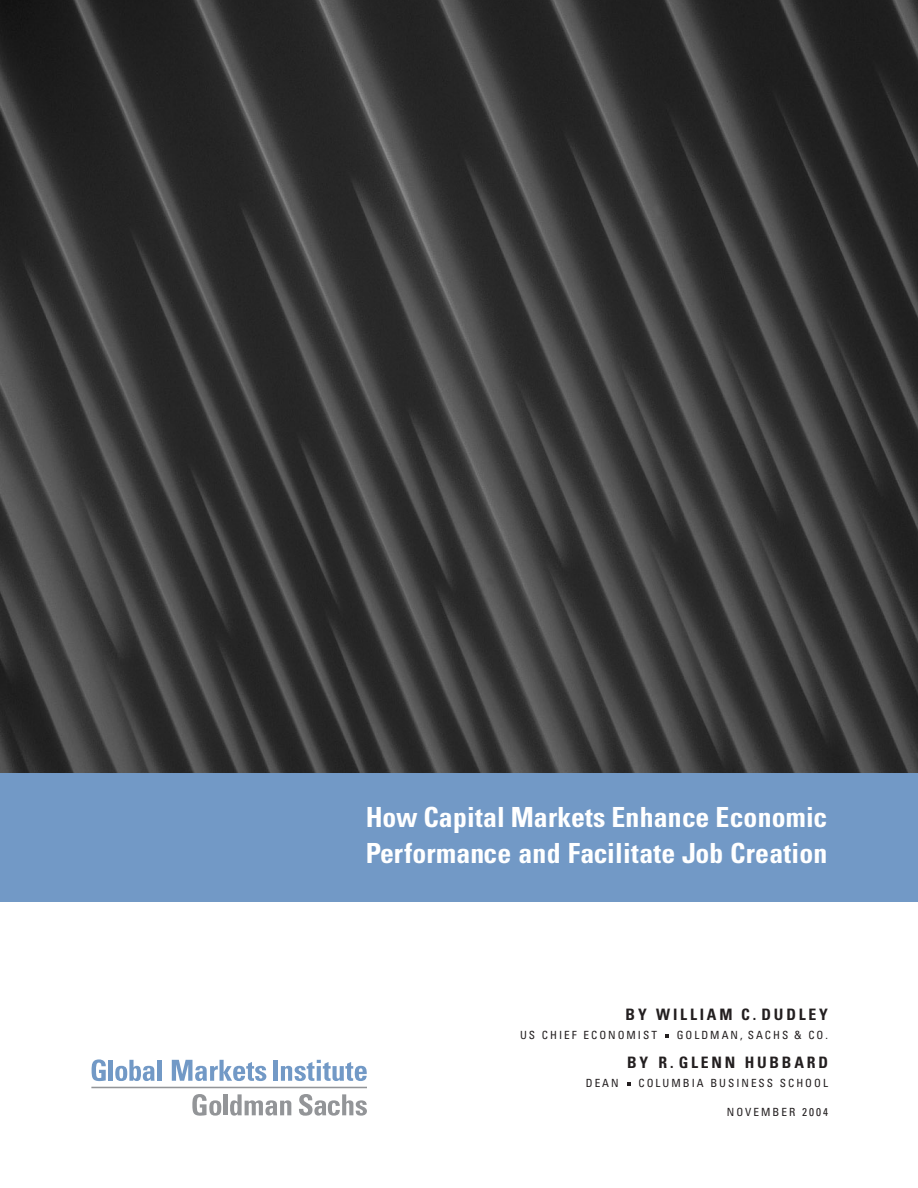
<style>
.page{position:relative;width:918px;height:1188px;background:#fff}
.page>*{position:absolute;margin:0;border:0;box-sizing:border-box;transform-origin:0 0}
.t1{font:700 condensed 27.75px/36px "Univers";letter-spacing:.01em;color:#fff}
.t2{font:700 condensed 15.75px "Univers";letter-spacing:.175em;color:#231f20}
.t3{font:condensed 11.25px "Univers";letter-spacing:.175em;color:#231f20}
</style>
<div class="page">
<img style="left:0;top:0;width:918px;height:773px">
<div style="left:0;top:773px;width:918px;height:129px;background:#7299c6"></div>
<svg style="left:192px;top:1094px;width:29px;height:22px"></svg>
<hr style="left:223px;top:1094px;width:4px;height:21px;background:#939598">
<svg style="left:230px;top:1094px;width:61px;height:22px"></svg>
<svg style="left:299px;top:1094px;width:68px;height:22px"></svg>
<svg style="left:92px;top:1059px;width:14px;height:22px"></svg>
<hr style="left:109px;top:1060px;width:4px;height:21px;background:#7299c6">
<svg style="left:115px;top:1060px;width:40px;height:21px"></svg>
<hr style="left:158px;top:1060px;width:4px;height:21px;background:#7299c6">
<svg style="left:172px;top:1060px;width:94px;height:21px"></svg>
<div style="left:273px;top:1060px;width:5px;height:21px;background:#7299c6"></div>
<svg style="left:281px;top:1060px;width:86px;height:21px"></svg>
<hr style="left:91px;top:1087px;width:276px;height:1px;background:#939598">
<h1 class="t1" style="left:366px;top:802px;width:463px">How Capital Markets Enhance Economic<br>Performance and Facilitate Job Creation</h1>
<h2 class="t2" style="left:626px;top:1009px;width:204px">BY WILLIAM C. DUDLEY</h2>
<p class="t3" style="left:520px;top:1031px;width:138px">US CHIEF ECONOMIST</p>
<p class="t3" style="left:677px;top:1031px;width:153px">GOLDMAN, SACHS &amp; CO.</p>
<h2 class="t2" style="left:627px;top:1057px;width:202px">BY R. GLENN HUBBARD</h2>
<p class="t3" style="left:586px;top:1079px;width:34px">DEAN</p>
<p class="t3" style="left:638px;top:1079px;width:191px">COLUMBIA BUSINESS SCHOOL</p>
<p class="t3" style="left:727px;top:1108px;width:103px">NOVEMBER 2004</p>
</div>
